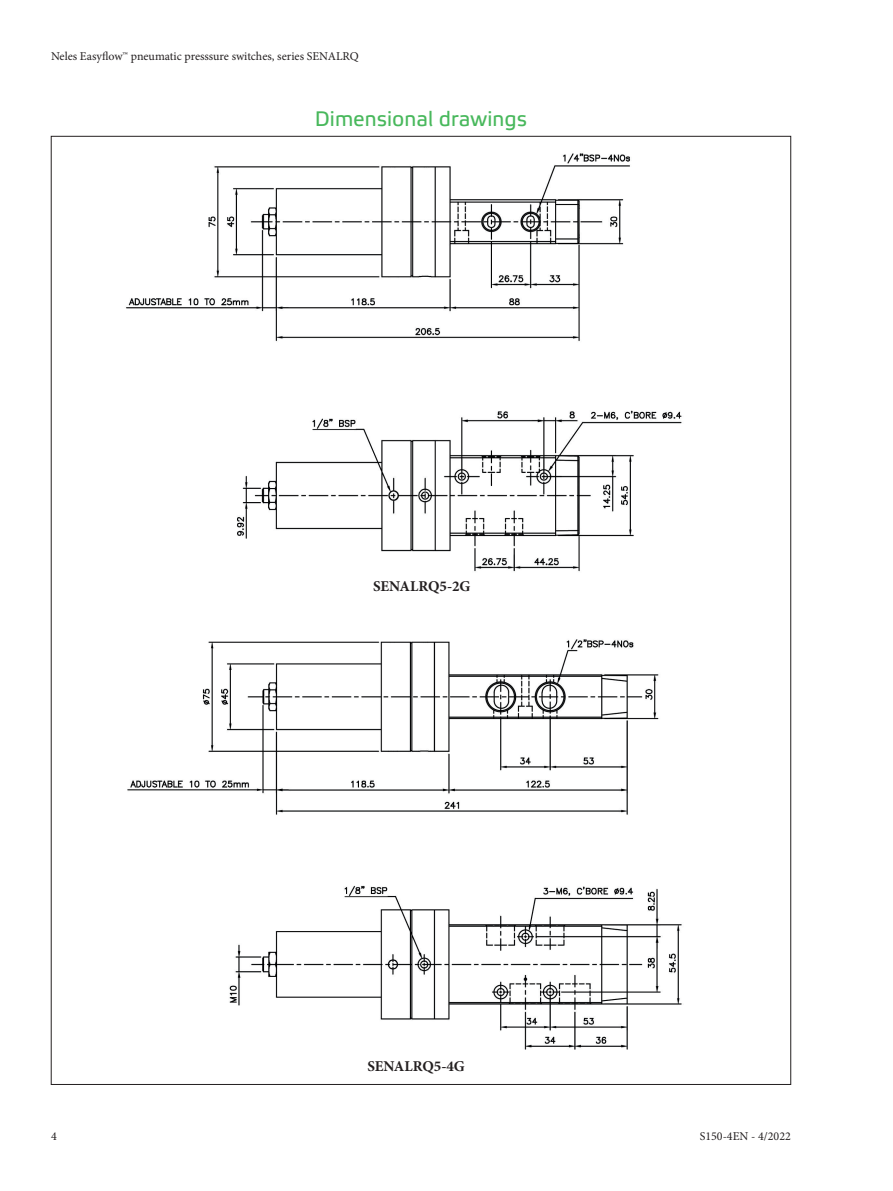
<style>
.page{position:relative;width:893px;height:1191px;background:#fff}
.page>*{position:absolute;margin:0;border:0;box-sizing:border-box;transform-origin:0 0}
.t1{font:21px "Etelka Text Pro";color:#48b85c}
.t2{font:700 15px "Minion Pro";color:#231f20}
.t3{font:12px "Minion Pro";color:#231f20}
</style>
<div class="page">
<img style="left:126px;top:153px;width:556px;height:419px">
<img style="left:127px;top:639px;width:555px;height:411px">
<p class="t3" style="left:51px;top:48px;width:309px">Neles Easyflow™ pneumatic presssure switches, series SENALRQ</p>
<h1 class="t1" style="left:315px;top:107px;width:214px">Dimensional drawings</h1>
<p class="t2" style="left:373px;top:575px;width:99px">SENALRQ5-2G</p>
<p class="t2" style="left:367px;top:1055px;width:99px">SENALRQ5-4G</p>
<p class="t3" style="left:51px;top:1128px;width:7px">4</p>
<p class="t3" style="left:700px;top:1128px;width:93px">S150-4EN - 4/2022</p>
</div>
